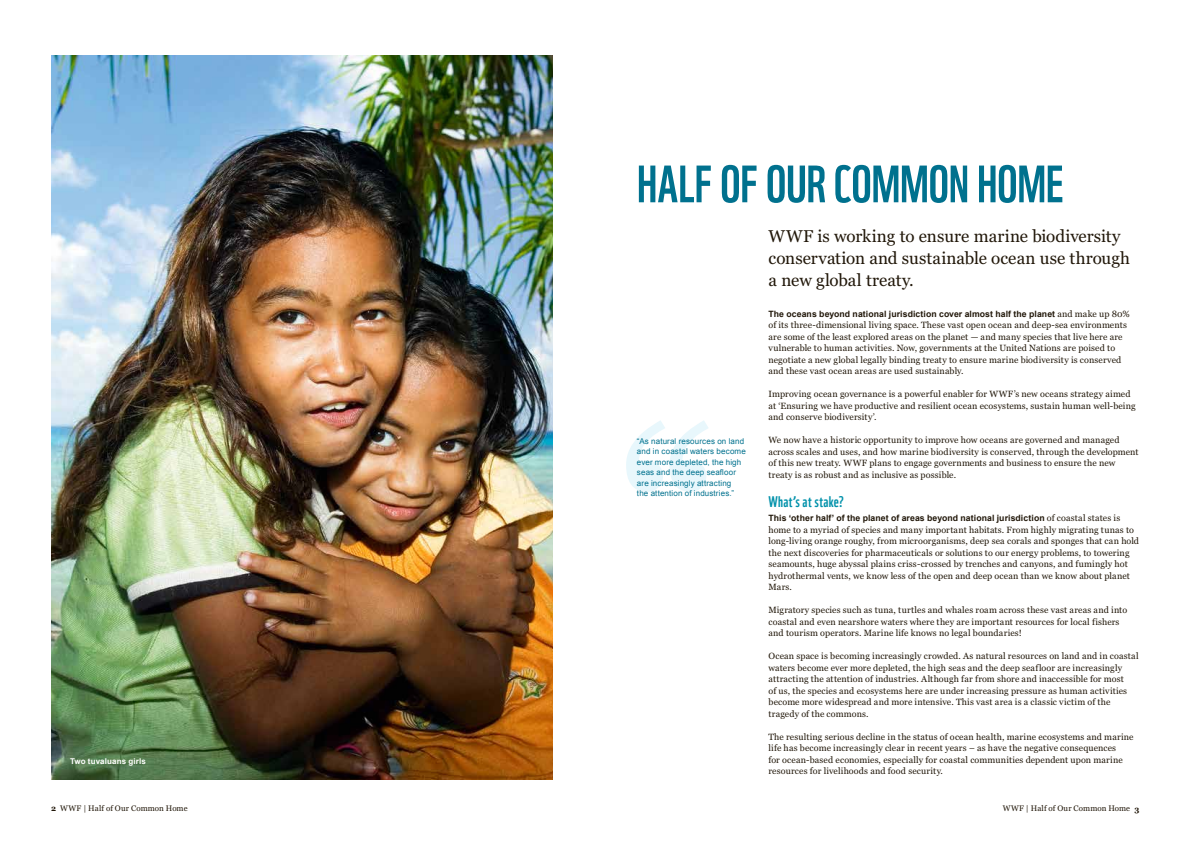
<style>
.page{position:relative;width:1191px;height:842px;background:#fff}
.page>*{position:absolute;margin:0;border:0;box-sizing:border-box;transform-origin:0 0}
.t1{font:271px "Georgia";color:#e8f7fc}
.t2{font:51px "WWF";letter-spacing:-.005em;color:#00718e}
.t3{font:17px/22px "Georgia";color:#211709}
.t4{font:15px "WWF";letter-spacing:.025em;color:#0091aa}
.t5{font:9px/11.5px "Georgia";letter-spacing:.015em;color:#211709}
.t6{font:700 8.7px "Arial";letter-spacing:.01em;color:#211709}
.t7{font:8px/10.5px "Arial";letter-spacing:.015em;color:#00718e}
.t8{font:8px "Georgia";letter-spacing:.01em;color:#211709}
.t9{font:700 8px "Arial";letter-spacing:.015em;color:#fff}
.s1{font-family:"Georgia";font-weight:400;font-size:9px}
.s2{font-weight:700}
</style>
<div class="page">
<img style="left:51px;top:56px;width:502px;height:723px">
<p class="t9" style="left:70px;top:756px;width:77px">Two tuvaluans girls</p>
<h2 class="t2" style="left:637px;top:144px;width:428px">HALF OF OUR COMMON HOME</h2>
<h1 class="t1" style="left:616px;top:365px;width:106px">‘‘</h1>
<p class="t7" style="left:637px;top:436px;width:110px">“As natural resources on land and in coastal waters become ever more depleted, the high seas and the deep seafloor are increasingly attracting<br>the attention of industries.”</p>
<h3 class="t3" style="left:768px;top:225px;width:363px">WWF is working to ensure marine biodiversity conservation and sustainable ocean use through a new global treaty.</h3>
<p class="t6" style="left:768px;top:308px;width:363px">The oceans beyond national jurisdiction cover almost half the planet <span class="s1">and make up 80%</span></p>
<p class="t5" style="left:768px;top:320px;width:360px">of its three-dimensional living space. These vast open ocean and deep-sea environments are some of the least explored areas on the planet — and many species that live here are vulnerable to human activities. Now, governments at the United Nations are poised to negotiate a new global legally binding treaty to ensure marine biodiversity is conserved and these vast ocean areas are used sustainably.</p>
<p class="t5" style="left:768px;top:389px;width:369px">Improving ocean governance is a powerful enabler for WWF’s new oceans strategy aimed at ‘Ensuring we have productive and resilient ocean ecosystems, sustain human well-being and conserve biodiversity’.</p>
<p class="t5" style="left:768px;top:435px;width:372px">We now have a historic opportunity to improve how oceans are governed and managed across scales and uses, and how marine biodiversity is conserved, through the development of this new treaty. WWF plans to engage governments and business to ensure the new treaty is as robust and as inclusive as possible.</p>
<h3 class="t4" style="left:768px;top:490px;width:77px">What’s at stake?</h3>
<p class="t6" style="left:768px;top:513px;width:353px">This ‘other half’ of the planet of areas beyond national jurisdiction <span class="s1">of coastal states is</span></p>
<p class="t5" style="left:768px;top:524px;width:372px">home to a myriad of species and many important habitats. From highly migrating tunas to long-living orange roughy, from microorganisms, deep sea corals and sponges that can hold the next discoveries for pharmaceuticals or solutions to our energy problems, to towering seamounts, huge abyssal plains criss-crossed by trenches and canyons, and fumingly hot hydrothermal vents, we know less of the open and deep ocean than we know about planet Mars.</p>
<p class="t5" style="left:768px;top:605px;width:360px">Migratory species such as tuna, turtles and whales roam across these vast areas and into coastal and even nearshore waters where they are important resources for local fishers and tourism operators. Marine life knows no legal boundaries!</p>
<p class="t5" style="left:768px;top:651px;width:372px">Ocean space is becoming increasingly crowded. As natural resources on land and in coastal waters become ever more depleted, the high seas and the deep seafloor are increasingly attracting the attention of industries. Although far from shore and inaccessible for most<br>of us, the species and ecosystems here are under increasing pressure as human activities become more widespread and more intensive. This vast area is a classic victim of the tragedy of the commons.</p>
<p class="t5" style="left:768px;top:731px;width:367px">The resulting serious decline in the status of ocean health, marine ecosystems and marine life has become increasingly clear in recent years – as have the negative consequences<br>for ocean-based economies, especially for coastal communities dependent upon marine resources for livelihoods and food security.</p>
<p class="t8" style="left:51px;top:804px;width:138px"><span class="s2">2</span> WWF | Half of Our Common Home</p>
<p class="t8" style="left:1002px;top:804px;width:138px">WWF | Half of Our Common Home <span class="s2">3</span></p>
</div>
